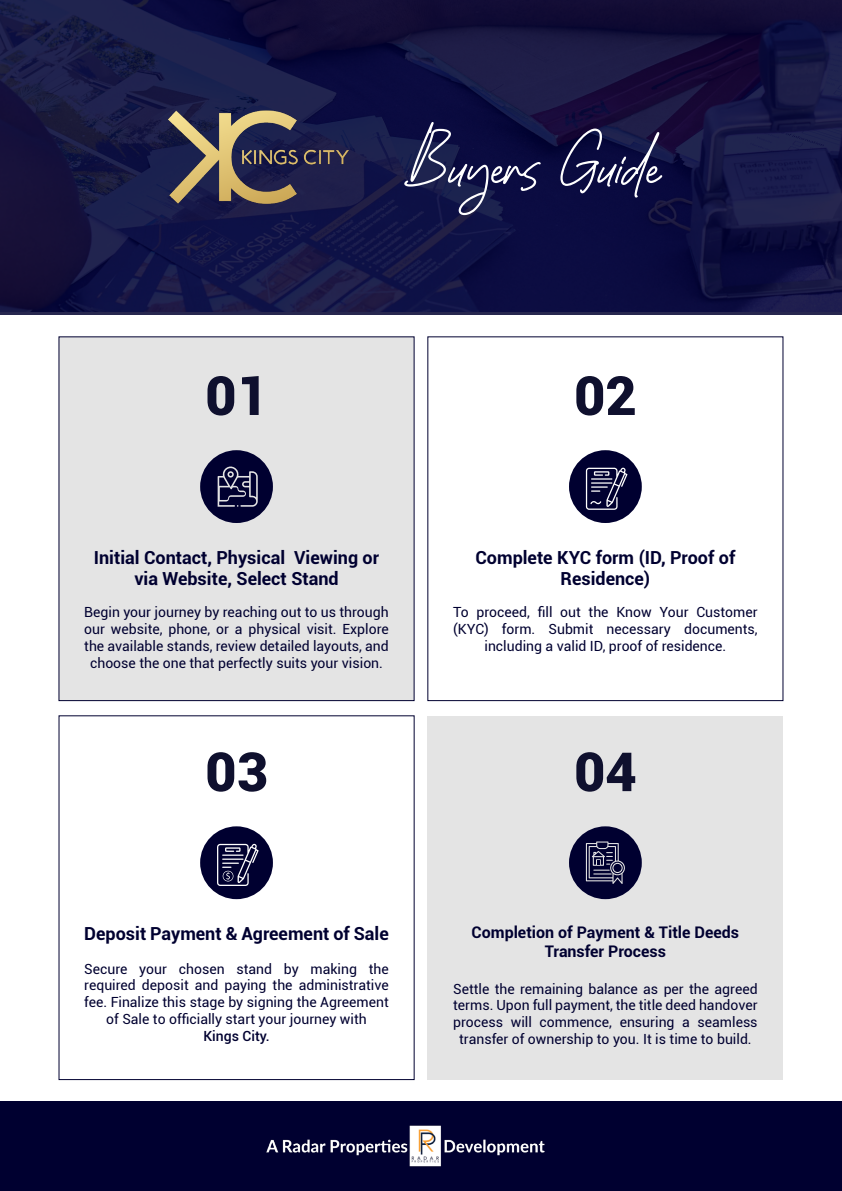
<style>
.page{position:relative;width:842px;height:1191px;background:#fff}
.page>*{position:absolute;margin:0;border:0;box-sizing:border-box;transform-origin:0 0}
.t1{font:74px "Emitanela";color:#fff}
.t2{font:900 54px "Roboto";color:#0f102e}
.t3{font:700 18px/21.6px "Roboto";color:#000030;text-align:center}
.t4{font:700 16px/19.2px "Roboto";color:#000030;text-align:center}
.t5{font:14px/16.8px "Roboto";color:#000030;text-align:center}
.t6{font:500 14px "Roboto";color:#000030}
</style>
<div class="page">
<svg style="left:0;top:0;width:842px;height:315px;background:#131341"></svg>
<div style="left:0;top:1101px;width:842px;height:90px;background:#000030"></div>
<img style="left:160px;top:102px;width:194px;height:111px">
<img style="left:266px;top:1125px;width:279px;height:42px">
<div style="left:59px;top:336px;width:355px;height:365px;background:#e4e4e4"></div>
<div style="left:428px;top:716px;width:355px;height:363px;background:#e4e4e4"></div>
<svg style="left:200px;top:450px;width:73px;height:73px"></svg>
<svg style="left:569px;top:450px;width:73px;height:73px"></svg>
<svg style="left:200px;top:826px;width:73px;height:73px"></svg>
<svg style="left:569px;top:826px;width:73px;height:73px"></svg>
<p class="t1" style="left:404px;top:113px;width:258px">Buyers Guide</p>
<p class="t2" style="left:205px;top:357px;width:64px">01</p>
<p class="t2" style="left:574px;top:357px;width:64px">02</p>
<p class="t3" style="left:94px;top:546px;width:287px">Initial Contact, Physical Viewing or via Website, Select Stand</p>
<p class="t3" style="left:475px;top:546px;width:261px">Complete KYC form (ID, Proof of<br>Residence)</p>
<p class="t5" style="left:84px;top:603px;width:306px">Begin your journey by reaching out to us through our website, phone, or a physical visit. Explore the available stands, review detailed layouts, and choose the one that perfectly suits your vision.</p>
<p class="t5" style="left:453px;top:603px;width:306px">To proceed, fill out the Know Your Customer (KYC) form. Submit necessary documents, including a valid ID, proof of residence.</p>
<p class="t2" style="left:205px;top:733px;width:64px">03</p>
<p class="t2" style="left:574px;top:733px;width:64px">04</p>
<p class="t3" style="left:84px;top:922px;width:306px">Deposit Payment &amp; Agreement of Sale</p>
<p class="t4" style="left:472px;top:922px;width:269px">Completion of Payment &amp; Title Deeds<br>Transfer Process</p>
<p class="t5" style="left:84px;top:959px;width:306px">Secure your chosen stand by making the required deposit and paying the administrative fee. Finalize this stage by signing the Agreement of Sale to officially start your journey with</p>
<p class="t6" style="left:203px;top:1026px;width:68px">Kings City.</p>
<p class="t5" style="left:453px;top:979px;width:306px">Settle the remaining balance as per the agreed terms. Upon full payment, the title deed handover process will commence, ensuring a seamless transfer of ownership to you. It is time to build.</p>
</div>
